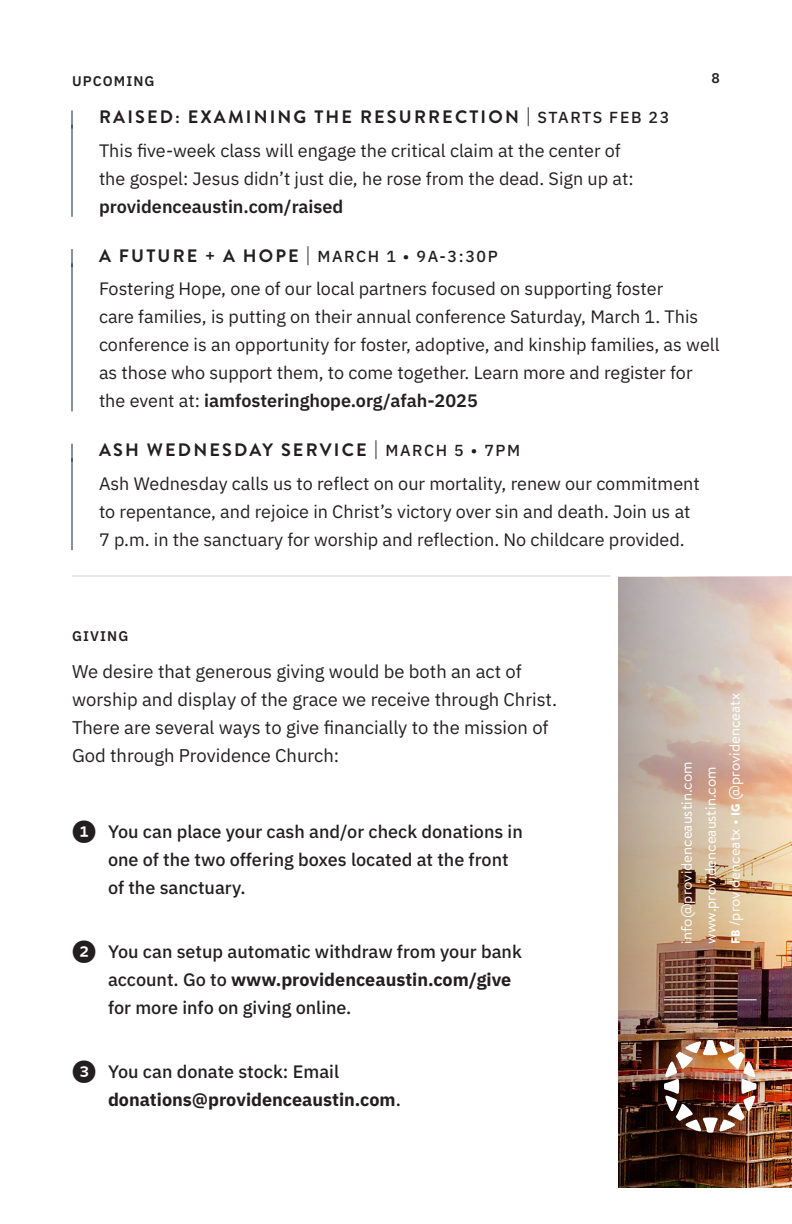
<style>
.page{position:relative;width:792px;height:1224px;background:#fff}
.page>*{position:absolute;margin:0;border:0;box-sizing:border-box;transform-origin:0 0}
.Body{font:18.4px/28px "IBM Plex Sans";color:#231f20}
.Upcoming_Body{font:18px/28px "IBM Plex Sans";color:#231f20}
.t1{font:500 18px/28px "IBM Plex Sans";color:#231f20}
.Upcoming_Title{font:700 18px "Brandon Grotesque";letter-spacing:.12em;color:#231f20}
.t2{font:700 18px/28px "IBM Plex Sans";color:#231f20}
.Upcoming_Title-2{font:500 16px "IBM Plex Sans";letter-spacing:.1em;color:#231f20}
.t3{font:15px/24px "Brandon Text";color:#fff}
.Page_Category{font:600 14px "IBM Plex Sans";letter-spacing:.08em;color:#231f20}
.s1{font-family:"IBM Plex Sans";font-weight:500;font-size:16px}
.s2{font-weight:600}
.s3{font-family:"Brandon Grotesque";font-weight:700;font-size:18px}
.s4{font-family:"Whitney Index Black Round Bd";font-weight:400;font-size:24px}
.s5{font-weight:700}
.s6{font-weight:500}
.s7{font-family:"Brandon Grotesque";font-weight:900;font-size:12px}
.s8{font-family:"Brandon Grotesque";font-size:16px}
</style>
<div class="page">
<img style="left:618px;top:577px;width:174px;height:611px">
<img style="left:664px;top:1040px;width:93px;height:93px">
<hr style="left:664px;top:999px;width:93px;height:1px;background:#fff">
<svg style="left:72px;top:110px;width:1px;height:15px"></svg>
<hr style="left:72px;top:125px;width:1px;height:92px;background:#18222e">
<svg style="left:72px;top:249px;width:1px;height:14px"></svg>
<hr style="left:72px;top:263px;width:1px;height:148px;background:#18222e">
<svg style="left:72px;top:444px;width:1px;height:14px"></svg>
<hr style="left:72px;top:458px;width:1px;height:92px;background:#18222e">
<hr style="left:72px;top:576px;width:539px;height:1px;background:#231f20">
<p class="Page_Category" style="left:72px;top:70px;width:84px">UPCOMING</p>
<p class="Page_Category" style="left:712px;top:67px;width:10px">8</p>
<p class="Upcoming_Title" style="left:99px;top:104px;width:572px">RAISED: EXAMINING THE RESURRECTION | <span class="s1">STARTS FEB 23</span></p>
<p class="Upcoming_Body" style="left:99px;top:135px;width:536px">This five-week class will engage the critical claim at the center of the gospel: Jesus didn’t just die, he rose from the dead. Sign up at: <span class="s2">providenceaustin.com/raised</span></p>
<p class="Upcoming_Title-2" style="left:99px;top:244px;width:400px"><span class="s3">A FUTURE + A HOPE |</span> MARCH 1 • 9A-3:30P</p>
<p class="Upcoming_Body" style="left:99px;top:274px;width:622px">Fostering Hope, one of our local partners focused on supporting foster<br>care families, is putting on their annual conference Saturday, March 1. This conference is an opportunity for foster, adoptive, and kinship families, as well as those who support them, to come together. Learn more and register for the event at: <span class="s2">iamfosteringhope.org/afah-2025</span></p>
<p class="Upcoming_Title" style="left:99px;top:438px;width:423px">ASH WEDNESDAY SERVICE | <span class="s1">MARCH 5 • 7PM</span></p>
<p class="Upcoming_Body" style="left:99px;top:468px;width:602px">Ash Wednesday calls us to reflect on our mortality, renew our commitment to repentance, and rejoice in Christ’s victory over sin and death. Join us at<br>7 p.m. in the sanctuary for worship and reflection. No childcare provided.</p>
<p class="Page_Category" style="left:72px;top:625px;width:58px">GIVING</p>
<p class="Body" style="left:72px;top:656px;width:487px">We desire that generous giving would be both an act of worship and display of the grace we receive through Christ.<br>There are several ways to give financially to the mission of God through Providence Church:</p>
<p class="t1" style="left:108px;top:816px;width:416px;text-indent:-36px"><span class="s4">1</span> You can place your cash and/or check donations in one of the two offering boxes located at the front of the sanctuary.</p>
<p class="t1" style="left:108px;top:936px;width:415px;text-indent:-36px"><span class="s4">2</span> You can setup automatic withdraw from your bank account. Go to <span class="s5">www.providenceaustin.com/give </span>for more info on giving online.</p>
<p class="t2" style="left:108px;top:1056px;width:294px;text-indent:-36px"><span class="s4">3</span> <span class="s6">You can donate stock: Email </span>donations@providenceaustin.com<span class="s6">.</span></p>
<p class="t3" style="left:674px;top:944px;width:184px;rotate:-90deg">info@providenceaustin.com www.providenceaustin.com</p>
<p class="t3" style="left:722px;top:944px;width:252px;rotate:-90deg"><span class="s7">FB</span> /providenceatx <span class="s8">•</span> <span class="s7">IG</span> @providenceatx</p>
</div>
